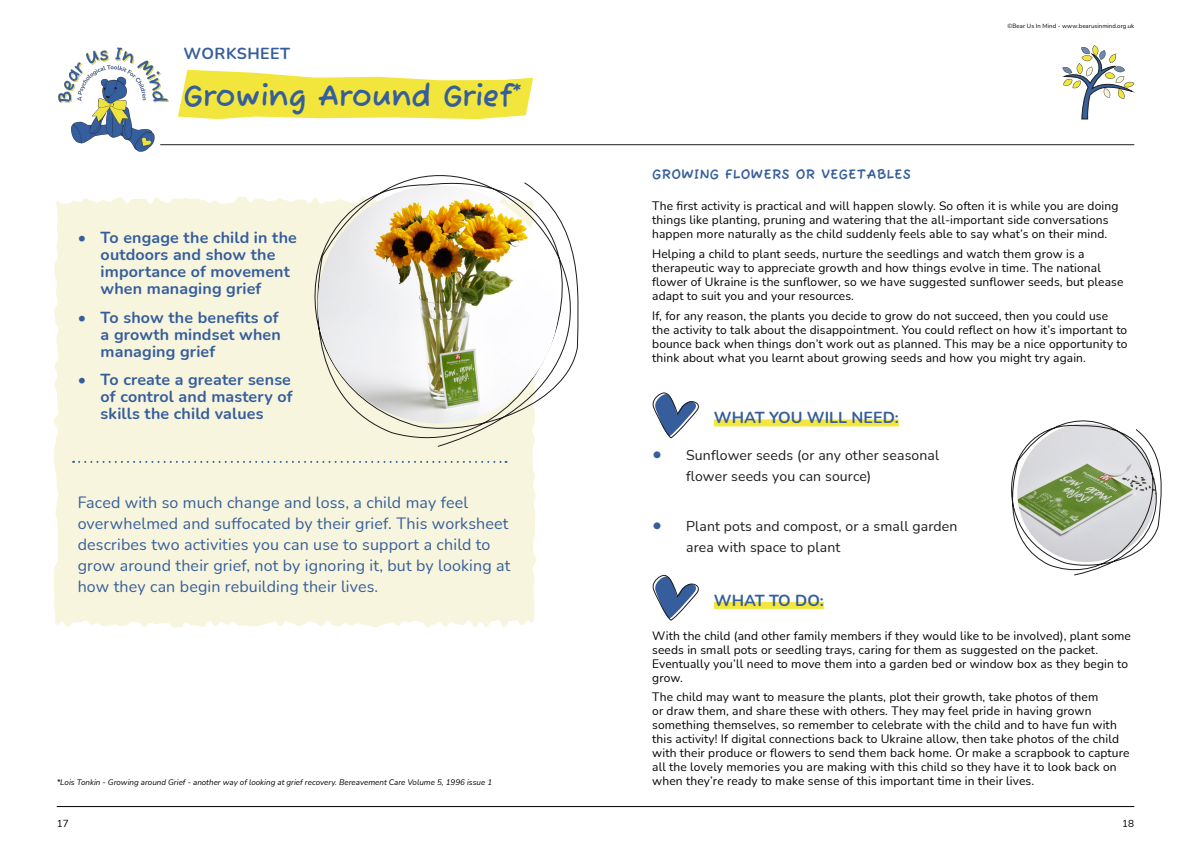
<style>
.page{position:relative;width:1191px;height:842px;background:#fff}
.page>*{position:absolute;margin:0;border:0;box-sizing:border-box;transform-origin:0 0}
.t1{font:700 30px "Fuzzy Bubbles";color:#355e9b}
.t2{font:16px/21px "Nunito";letter-spacing:.01em;color:#365e99}
.t3{font:700 16px/17px "Nunito";letter-spacing:.01em;color:#365e9c}
.t4{font:700 16px "Nunito";color:#355e9b}
.t5{font:700 16px "Nunito";letter-spacing:.03em;color:#365e9c}
.t6{font:14px/21px "Nunito";letter-spacing:.01em;color:#1c1c1c}
.t7{font:700 14px "Fuzzy Bubbles";letter-spacing:.02em;color:#355e9b}
.t8{font:12px/14px "Nunito";letter-spacing:.01em;color:#000}
.t9{font:10px "Nunito";color:#000}
.t10{font:italic 8px "Nunito";color:#000}
.t11{font:6px "Nunito";letter-spacing:.01em;color:#000}
.s1{font-weight:700;font-size:19px;color:#355e9b}
</style>
<div class="page">
<hr style="left:57px;top:806px;width:1077px;height:1px;background:#000">
<img style="left:58px;top:47px;width:112px;height:105px">
<hr style="left:160px;top:145px;width:974px;height:1px;background:#1e1e1c">
<svg style="left:1062px;top:45px;width:72px;height:74px"></svg>
<div style="left:54px;top:197px;width:482px;height:430px;background:#f7f5de"></div>
<svg style="left:274px;top:119px;width:461px;height:362px"></svg>
<svg style="left:73px;top:461px;width:433px;height:2px"></svg>
<img style="left:318px;top:185px;width:240px;height:238px">
<div style="left:714px;top:419px;width:185px;height:7px;background:#f3e63c"></div>
<div style="left:714px;top:602px;width:110px;height:7px;background:#f3e63c"></div>
<svg style="left:652px;top:392px;width:47px;height:46px"></svg>
<svg style="left:652px;top:575px;width:47px;height:46px"></svg>
<svg style="left:1011px;top:420px;width:151px;height:156px"></svg>
<svg style="left:178px;top:70px;width:355px;height:49px"></svg>
<h2 class="t5" style="left:184px;top:42px;width:108px">WORKSHEET</h2>
<h1 class="t1" style="left:184px;top:70px;width:340px">Growing Around Grief<sup>*</sup></h1>
<h2 class="t3" style="left:101px;top:228px;width:198px;text-indent:-23px">• To engage the child in the outdoors and show the importance of movement when managing grief</h2>
<h2 class="t3" style="left:101px;top:308px;width:182px;text-indent:-23px">• To show the benefits of a growth mindset when managing grief</h2>
<h2 class="t3" style="left:101px;top:370px;width:193px;text-align:justify;text-indent:-23px">• To create a greater sense of control and mastery of skills the child values</h2>
<p class="t2" style="left:78px;top:492px;width:434px">Faced with so much change and loss, a child may feel overwhelmed and suffocated by their grief. This worksheet describes two activities you can use to support a child to grow around their grief, not by ignoring it, but by looking at how they can begin rebuilding their lives.</p>
<p class="t10" style="left:57px;top:777px;width:437px">*Lois Tonkin - Growing around Grief - another way of looking at grief recovery. Bereavement Care Volume 5, 1996 issue 1</p>
<p class="t11" style="left:1007px;top:22px;width:128px">©Bear Us In Mind - www.bearusinmind.org.uk</p>
<p class="t7" style="left:652px;top:163px;width:260px">GROWING FLOWERS OR VEGETABLES</p>
<p class="t8" style="left:652px;top:199px;width:468px">The first activity is practical and will happen slowly. So often it is while you are doing things like planting, pruning and watering that the all-important side conversations happen more naturally as the child suddenly feels able to say what’s on their mind.</p>
<p class="t8" style="left:652px;top:246px;width:473px">Helping a child to plant seeds, nurture the seedlings and watch them grow is a therapeutic way to appreciate growth and how things evolve in time. The national flower of Ukraine is the sunflower, so we have suggested sunflower seeds, but please adapt to suit you and your resources.</p>
<p class="t8" style="left:652px;top:308px;width:477px">If, for any reason, the plants you decide to grow do not succeed, then you could use the activity to talk about the disappointment. You could reflect on how it’s important to bounce back when things don’t work out as planned. This may be a nice opportunity to think about what you learnt about growing seeds and how you might try again.</p>
<h2 class="t4" style="left:714px;top:407px;width:186px">WHAT YOU WILL NEED:</h2>
<p class="t6" style="left:686px;top:444px;width:254px;text-indent:-34px"><span class="s1">•</span> Sunflower seeds (or any other seasonal flower seeds you can source)</p>
<p class="t6" style="left:686px;top:515px;width:272px;text-indent:-34px"><span class="s1">•</span> Plant pots and compost, or a small garden area with space to plant</p>
<h2 class="t4" style="left:714px;top:589px;width:111px">WHAT TO DO:</h2>
<p class="t8" style="left:652px;top:628px;width:480px">With the child (and other family members if they would like to be involved), plant some seeds in small pots or seedling trays, caring for them as suggested on the packet.<br>Eventually you’ll need to move them into a garden bed or window box as they begin to grow.</p>
<p class="t8" style="left:652px;top:690px;width:479px">The child may want to measure the plants, plot their growth, take photos of them<br>or draw them, and share these with others. They may feel pride in having grown something themselves, so remember to celebrate with the child and to have fun with this activity! If digital connections back to Ukraine allow, then take photos of the child with their produce or flowers to send them back home. Or make a scrapbook to capture all the lovely memories you are making with this child so they have it to look back on when they’re ready to make sense of this important time in their lives.</p>
<p class="t9" style="left:57px;top:817px;width:13px">17</p>
<p class="t9" style="left:1122px;top:817px;width:13px">18</p>
</div>
